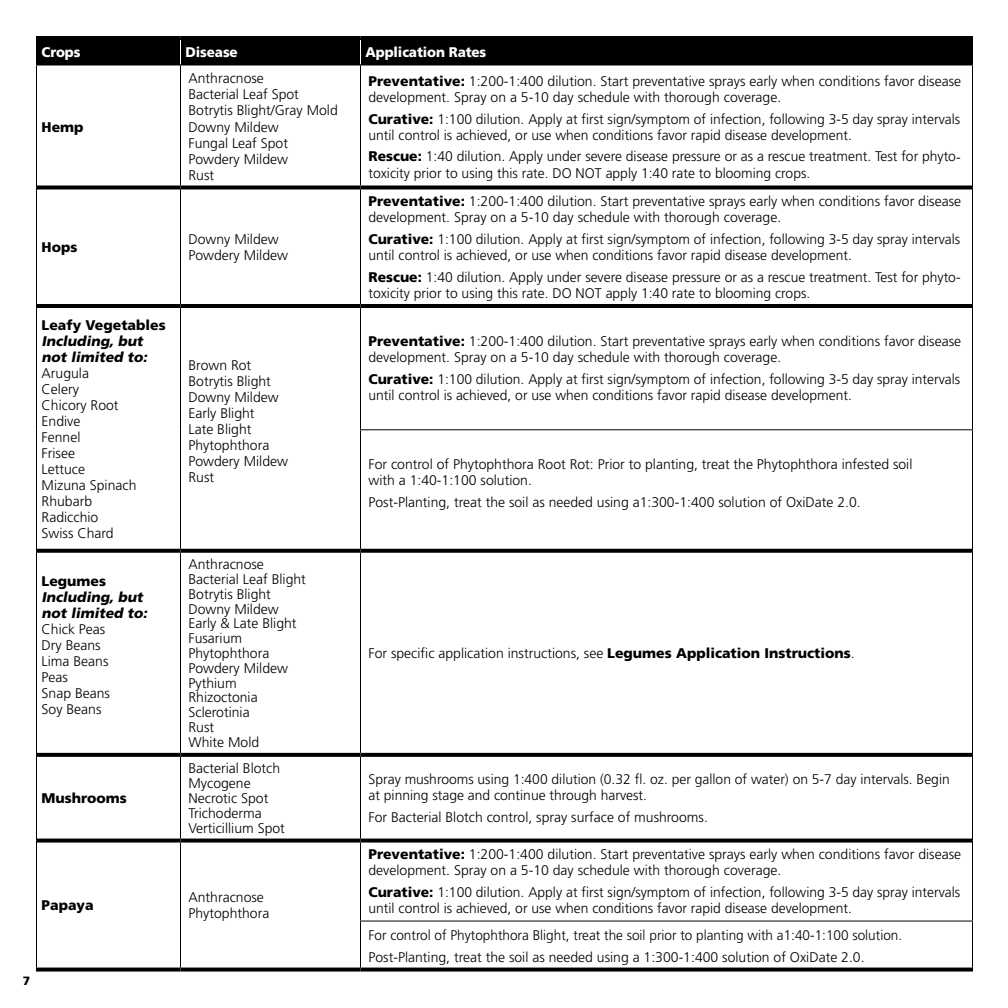
<style>
.page{position:relative;width:1008px;height:1008px;background:#fff}
.page>*{position:absolute;margin:0;border:0;box-sizing:border-box;transform-origin:0 0}
.t1{font:300 14px/16px "Frutiger LT Std";color:#000}
.t2{font:italic 900 14px/16px "Frutiger LT Std";color:#000}
.t3{font:900 14px "Frutiger LT Std";color:#000}
.t4{font:900 14px "Frutiger LT Std";letter-spacing:-.01em;color:#fff;scale:.96 1}
.t5{font:900 12px "Frutiger LT Std";color:#000}
.s1{font-weight:900}
</style>
<div class="page">
<div style="left:36px;top:40px;width:937px;height:24px;background:#000"></div>
<hr style="left:36px;top:188px;width:1px;height:118px;background:#000">
<hr style="left:180px;top:190px;width:1px;height:114px;background:#000">
<hr style="left:360px;top:190px;width:1px;height:114px;background:#000">
<hr style="left:972px;top:188px;width:1px;height:118px;background:#000">
<hr style="left:37px;top:304px;width:143px;height:4px;background:#000">
<hr style="left:180px;top:304px;width:180px;height:4px;background:#000">
<hr style="left:360px;top:304px;width:612px;height:4px;background:#000">
<hr style="left:36px;top:306px;width:1px;height:124px;background:#000">
<hr style="left:180px;top:308px;width:1px;height:122px;background:#000">
<hr style="left:360px;top:308px;width:1px;height:121px;background:#000">
<hr style="left:972px;top:306px;width:1px;height:123px;background:#000">
<hr style="left:36px;top:430px;width:1px;height:121px;background:#000">
<hr style="left:180px;top:430px;width:1px;height:119px;background:#000">
<hr style="left:360px;top:429px;width:613px;height:1px;background:#000">
<hr style="left:360px;top:430px;width:1px;height:119px;background:#000">
<hr style="left:972px;top:430px;width:1px;height:121px;background:#000">
<svg style="left:37px;top:549px;width:143px;height:4px"></svg>
<svg style="left:180px;top:549px;width:180px;height:4px"></svg>
<svg style="left:360px;top:549px;width:612px;height:4px;fill:#000"></svg>
<hr style="left:36px;top:551px;width:1px;height:204px;background:#000">
<hr style="left:180px;top:553px;width:1px;height:200px;background:#000">
<hr style="left:360px;top:553px;width:1px;height:200px;background:#000">
<hr style="left:972px;top:551px;width:1px;height:204px;background:#000">
<svg style="left:37px;top:753px;width:143px;height:4px"></svg>
<svg style="left:180px;top:753px;width:180px;height:4px"></svg>
<svg style="left:360px;top:753px;width:612px;height:4px;fill:#000"></svg>
<hr style="left:36px;top:755px;width:1px;height:86px;background:#000">
<hr style="left:180px;top:757px;width:1px;height:82px;background:#000">
<hr style="left:360px;top:757px;width:1px;height:82px;background:#000">
<hr style="left:972px;top:755px;width:1px;height:86px;background:#000">
<svg style="left:37px;top:839px;width:143px;height:4px"></svg>
<svg style="left:180px;top:839px;width:180px;height:4px"></svg>
<svg style="left:360px;top:839px;width:612px;height:4px;fill:#000"></svg>
<hr style="left:36px;top:841px;width:1px;height:80px;background:#000">
<hr style="left:180px;top:843px;width:1px;height:78px;background:#000">
<hr style="left:360px;top:843px;width:1px;height:78px;background:#000">
<hr style="left:972px;top:841px;width:1px;height:80px;background:#000">
<hr style="left:36px;top:921px;width:1px;height:47px;background:#000">
<hr style="left:180px;top:921px;width:1px;height:47px;background:#000">
<hr style="left:360px;top:921px;width:613px;height:1px;background:#000">
<hr style="left:360px;top:922px;width:1px;height:46px;background:#000">
<hr style="left:972px;top:922px;width:1px;height:46px;background:#000">
<hr style="left:36px;top:36px;width:144px;height:4px;background:#000">
<hr style="left:180px;top:36px;width:180px;height:4px;background:#000">
<hr style="left:360px;top:36px;width:613px;height:4px;background:#000">
<svg style="left:36px;top:968px;width:144px;height:4px"></svg>
<svg style="left:180px;top:968px;width:180px;height:4px"></svg>
<svg style="left:360px;top:968px;width:613px;height:4px;fill:#000"></svg>
<hr style="left:36px;top:64px;width:144px;height:2px;background:#000">
<hr style="left:36px;top:66px;width:1px;height:122px;background:#000">
<hr style="left:180px;top:64px;width:180px;height:2px;background:#000">
<hr style="left:180px;top:66px;width:1px;height:120px;background:#000">
<hr style="left:360px;top:64px;width:613px;height:2px;background:#000">
<hr style="left:360px;top:66px;width:1px;height:120px;background:#000">
<hr style="left:972px;top:66px;width:1px;height:122px;background:#000">
<svg style="left:37px;top:186px;width:143px;height:4px"></svg>
<svg style="left:180px;top:186px;width:180px;height:4px"></svg>
<svg style="left:360px;top:186px;width:612px;height:4px;fill:#000"></svg>
<p class="t5" style="left:23px;top:973px;width:9px">7</p>
<p class="t4" style="left:42px;top:43px;width:42px">Crops</p>
<p class="t4" style="left:186px;top:43px;width:56px">Disease</p>
<p class="t4" style="left:366px;top:43px;width:127px">Application Rates</p>
<p class="t3" style="left:42px;top:118px;width:44px">Hemp</p>
<p class="t1" style="left:189px;top:71px;width:151px">Anthracnose<br>Bacterial Leaf Spot<br>Botrytis Blight/Gray Mold<br>Downy Mildew<br>Fungal Leaf Spot<br>Powdery Mildew<br>Rust</p>
<p class="t1" style="left:368px;top:73px;width:594px"><span class="s1">Preventative:</span> 1:200-1:400 dilution. Start preventative sprays early when conditions favor disease development. Spray on a 5-10 day schedule with thorough coverage.</p>
<p class="t1" style="left:368px;top:111px;width:593px"><span class="s1">Curative:</span> 1:100 dilution. Apply at first sign/symptom of infection, following 3-5 day spray intervals until control is achieved, or use when conditions favor rapid disease development.</p>
<p class="t1" style="left:368px;top:149px;width:594px"><span class="s1">Rescue:</span> 1:40 dilution. Apply under severe disease pressure or as a rescue treatment. Test for phyto&shy;toxicity prior to using this rate. DO NOT apply 1:40 rate to blooming crops.</p>
<p class="t3" style="left:42px;top:239px;width:37px">Hops</p>
<p class="t1" style="left:189px;top:231px;width:101px">Downy Mildew<br>Powdery Mildew</p>
<p class="t3" style="left:42px;top:316px;width:126px">Leafy Vegetables</p>
<p class="t2" style="left:42px;top:333px;width:110px">Including, but not limited to:</p>
<p class="t1" style="left:42px;top:365px;width:96px">Arugula<br>Celery<br>Chicory Root<br>Endive<br>Fennel<br>Frisee<br>Lettuce<br>Mizuna Spinach<br>Rhubarb<br>Radicchio<br>Swiss Chard</p>
<p class="t1" style="left:188px;top:357px;width:101px">Brown Rot<br>Botrytis Blight<br>Downy Mildew<br>Early Blight<br>Late Blight<br>Phytophthora<br>Powdery Mildew<br>Rust</p>
<p class="t3" style="left:42px;top:573px;width:66px">Legumes</p>
<p class="t2" style="left:42px;top:589px;width:110px">Including, but not limited to:</p>
<p class="t1" style="left:42px;top:621px;width:70px">Chick Peas<br>Dry Beans<br>Lima Beans<br>Peas<br>Snap Beans<br>Soy Beans</p>
<p class="t1" style="left:188px;top:557px;width:119px;line-height:14.8px">Anthracnose<br>Bacterial Leaf Blight<br>Botrytis Blight<br>Downy Mildew<br>Early &amp; Late Blight<br>Fusarium<br>Phytophthora<br>Powdery Mildew<br>Pythium<br>Rhizoctonia<br>Sclerotinia<br>Rust<br>White Mold</p>
<p class="t1" style="left:368px;top:193px;width:594px"><span class="s1">Preventative:</span> 1:200-1:400 dilution. Start preventative sprays early when conditions favor disease development. Spray on a 5-10 day schedule with thorough coverage.</p>
<p class="t1" style="left:368px;top:231px;width:593px"><span class="s1">Curative:</span> 1:100 dilution. Apply at first sign/symptom of infection, following 3-5 day spray intervals until control is achieved, or use when conditions favor rapid disease development.</p>
<p class="t1" style="left:368px;top:269px;width:594px"><span class="s1">Rescue:</span> 1:40 dilution. Apply under severe disease pressure or as a rescue treatment. Test for phyto&shy;toxicity prior to using this rate. DO NOT apply 1:40 rate to blooming crops.</p>
<p class="t1" style="left:368px;top:334px;width:594px"><span class="s1">Preventative:</span> 1:200-1:400 dilution. Start preventative sprays early when conditions favor disease development. Spray on a 5-10 day schedule with thorough coverage.</p>
<p class="t1" style="left:368px;top:372px;width:593px"><span class="s1">Curative:</span> 1:100 dilution. Apply at first sign/symptom of infection, following 3-5 day spray intervals until control is achieved, or use when conditions favor rapid disease development.</p>
<p class="t1" style="left:368px;top:456px;width:546px">For control of Phytophthora Root Rot: Prior to planting, treat the Phytophthora infested soil with a 1:40-1:100 solution.</p>
<p class="t1" style="left:368px;top:494px;width:494px">Post-Planting, treat the soil as needed using a1:300-1:400 solution of OxiDate 2.0.</p>
<p class="t1" style="left:368px;top:645px;width:488px">For specific application instructions, see <span class="s1">Legumes Application Instructions</span>.</p>
<p class="t3" style="left:42px;top:790px;width:87px">Mushrooms</p>
<p class="t1" style="left:188px;top:761px;width:98px;line-height:14.8px">Bacterial Blotch<br>Mycogene<br>Necrotic Spot<br>Trichoderma<br>Verticillium Spot</p>
<p class="t1" style="left:368px;top:771px;width:583px">Spray mushrooms using 1:400 dilution (0.32 fl. oz. per gallon of water) on 5-7 day intervals. Begin at pinning stage and continue through harvest.</p>
<p class="t1" style="left:368px;top:809px;width:341px">For Bacterial Blotch control, spray surface of mushrooms.</p>
<p class="t3" style="left:42px;top:897px;width:54px">Papaya</p>
<p class="t1" style="left:189px;top:890px;width:82px">Anthracnose<br>Phytophthora</p>
<p class="t1" style="left:368px;top:846px;width:594px"><span class="s1">Preventative:</span> 1:200-1:400 dilution. Start preventative sprays early when conditions favor disease development. Spray on a 5-10 day schedule with thorough coverage.</p>
<p class="t1" style="left:368px;top:884px;width:593px"><span class="s1">Curative:</span> 1:100 dilution. Apply at first sign/symptom of infection, following 3-5 day spray intervals until control is achieved, or use when conditions favor rapid disease development.</p>
<p class="t1" style="left:368px;top:924px;width:535px;line-height:22px">For control of Phytophthora Blight, treat the soil prior to planting with a1:40-1:100 solution.<br>Post-Planting, treat the soil as needed using a 1:300-1:400 solution of OxiDate 2.0.</p>
</div>
